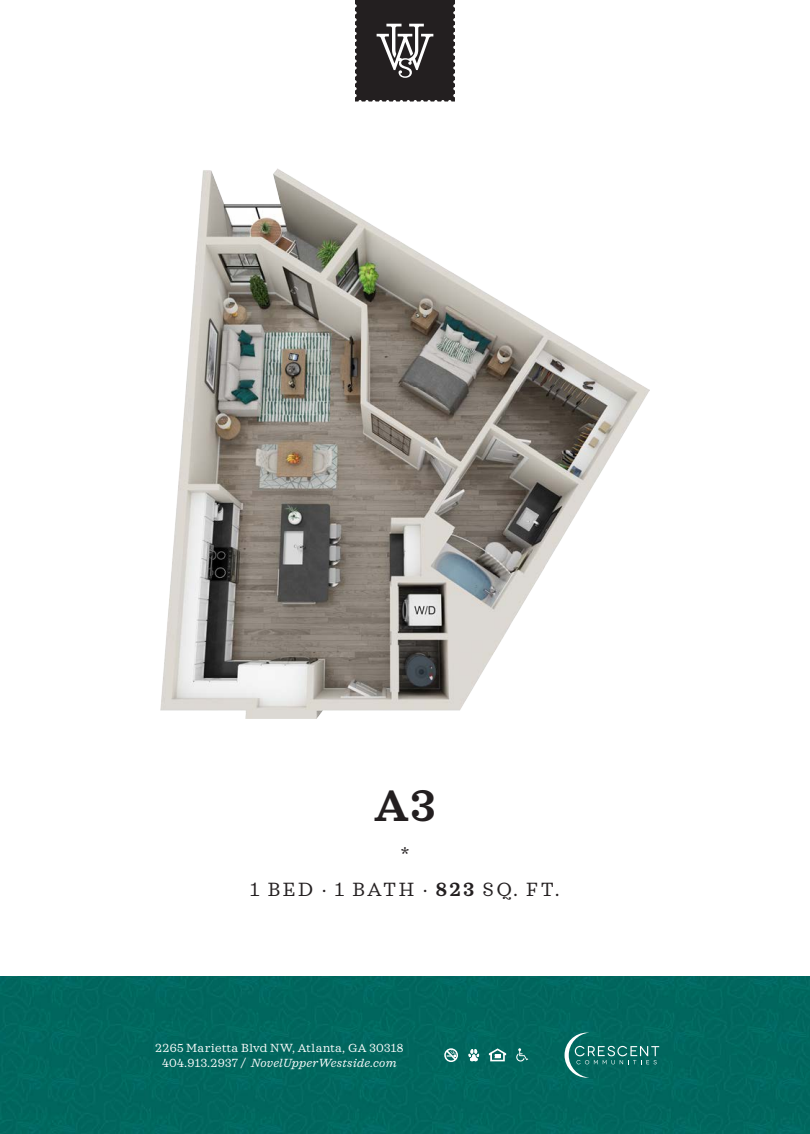
<style>
.page{position:relative;width:810px;height:1134px;background:#fff}
.page>*{position:absolute;margin:0;border:0;box-sizing:border-box;transform-origin:0 0}
.t1{font:600 45px "Sagona";color:#231f20}
.t2{font:19.5px "Sagona";letter-spacing:.13em;color:#231f20}
.t3{font:italic 12px "Sagona";letter-spacing:.025em;color:#fff}
.t4{font:12px "Sagona";letter-spacing:.025em;color:#fff}
.s1{font-weight:600}
.s2{font-style:normal}
</style>
<div class="page">
<svg style="left:355px;top:0;width:100px;height:102px;background:#3b3839"></svg>
<div style="left:0;top:976px;width:810px;height:158px;background:#01675e"></div>
<img style="left:161px;top:168px;width:488px;height:551px">
<svg style="left:489px;top:1048px;width:17px;height:13px"></svg>
<svg style="left:516px;top:1048px;width:12px;height:14px"></svg>
<svg style="left:468px;top:1049px;width:11px;height:12px"></svg>
<svg style="left:444px;top:1048px;width:14px;height:14px"></svg>
<svg style="left:565px;top:1033px;width:94px;height:45px;background:#1d7870"></svg>
<p class="t1" style="left:374px;top:778px;width:63px">A3</p>
<p class="t2" style="left:400px;top:844px;width:11px">*</p>
<p class="t2" style="left:250px;top:878px;width:311px">1 BED . 1 BATH . <span class="s1">823</span> SQ. FT.</p>
<p class="t4" style="left:155px;top:1041px;width:250px">2265 Marietta Blvd NW, Atlanta, GA 30318</p>
<p class="t3" style="left:162px;top:1056px;width:236px"><span class="s2">404.913.2937 /</span> NovelUpperWestside.com</p>
</div>
